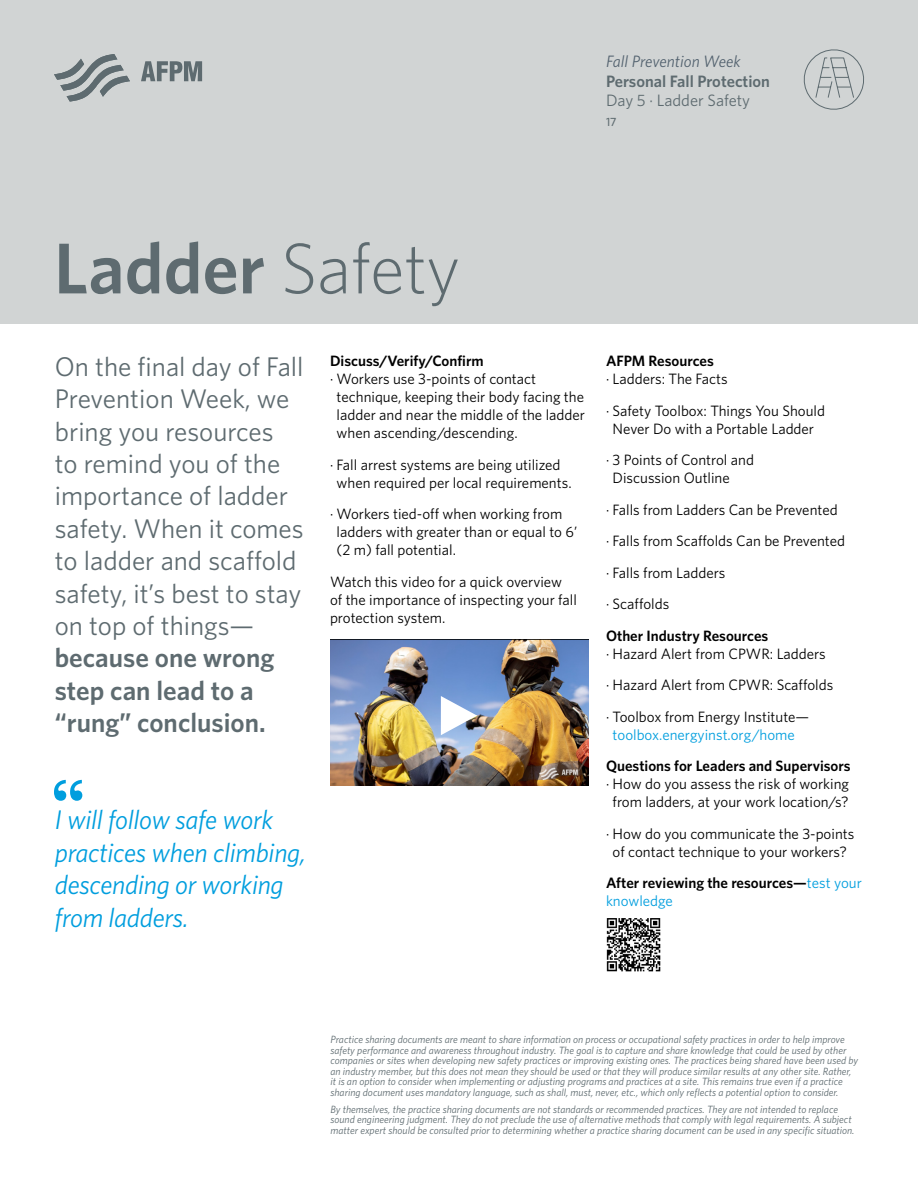
<style>
.page{position:relative;width:918px;height:1188px;background:#fff}
.page>*{position:absolute;margin:0;border:0;box-sizing:border-box;transform-origin:0 0}
.t1{font:600 72px "Whitney";color:#5e6b70}
.t2{font:27px/32.4px "Whitney";color:#5e6b70}
.t3{font:italic 27px/32.4px "Whitney";letter-spacing:-.01em;color:#009ede}
.t4{font:600 27px/32.4px "Whitney";color:#5e6b70}
.t5{font:600 16.5px "Whitney";color:#5e6b70}
.t6{font:italic 16.5px "Whitney";color:#53626f}
.t7{font:16.5px "Whitney";color:#5e6b70}
.t8{font:15px/18px "Whitney";color:#000}
.t9{font:600 15px/18px "Whitney";color:#000}
.t10{font:15px "Whitney";color:#009ede}
.t11{font:500 12px "Whitney";color:#5e6b70}
.t12{font:italic 10.5px/10.5px "Whitney";color:#5e6b70}
.s1{font-weight:300}
.s2{font-weight:400;color:#009ede}
</style>
<div class="page">
<div style="left:0;top:0;width:918px;height:324px;background:#d1d4d4"></div>
<svg style="left:54px;top:54px;width:76px;height:48px"></svg>
<svg style="left:141px;top:61px;width:61px;height:20px"></svg>
<svg style="left:803px;top:49px;width:61px;height:61px"></svg>
<svg style="left:54px;top:780px;width:28px;height:21px"></svg>
<img style="left:330px;top:640px;width:258px;height:146px">
<svg style="left:441px;top:696px;width:36px;height:39px"></svg>
<img style="left:606px;top:918px;width:54px;height:54px">
<h3 class="t6" style="left:606px;top:51px;width:136px">Fall Prevention Week</h3>
<h3 class="t5" style="left:606px;top:70px;width:166px">Personal Fall Protection</h3>
<h3 class="t7" style="left:606px;top:90px;width:146px">Day 5 · Ladder Safety</h3>
<p class="t11" style="left:606px;top:114px;width:12px">17</p>
<h1 class="t1" style="left:54px;top:220px;width:408px">Ladder <span class="s1">Safety</span></h1>
<h2 class="t2" style="left:55px;top:350px;width:250px">On the final day of Fall<br>Prevention Week, we bring you resources<br>to remind you of the importance of ladder safety. When it comes to ladder and scaffold safety, it’s best to stay on top of things—</h2>
<h2 class="t4" style="left:55px;top:641px;width:221px">because one wrong step can lead to a “rung” conclusion.</h2>
<h3 class="t9" style="left:330px;top:352px;width:155px">Discuss/Verify/Confirm</h3>
<h3 class="t8" style="left:337px;top:370px;width:250px;text-indent:-7px">· Workers use 3-points of contact technique, keeping their body facing the ladder and near the middle of the ladder when ascending/descending.</h3>
<h3 class="t8" style="left:337px;top:455px;width:237px;text-indent:-7px">· Fall arrest systems are being utilized when required per local requirements.</h3>
<h3 class="t8" style="left:337px;top:505px;width:242px;text-indent:-7px">· Workers tied-off when working from ladders with greater than or equal to 6’ (2 m) fall potential.</h3>
<h3 class="t8" style="left:330px;top:572px;width:248px">Watch this video for a quick overview of the importance of inspecting your fall protection system.</h3>
<h2 class="t3" style="left:55px;top:803px;width:253px">I will follow safe work practices when climbing, descending or working from ladders.</h2>
<h3 class="t9" style="left:606px;top:352px;width:109px">AFPM Resources</h3>
<h3 class="t8" style="left:606px;top:363px;width:221px;line-height:31.5px">· Ladders: The Facts<br>· Safety Toolbox: Things You Should</h3>
<h3 class="t8" style="left:606px;top:412px;width:210px;line-height:31.5px;text-indent:7px">Never Do with a Portable Ladder · 3 Points of Control and</h3>
<h3 class="t8" style="left:606px;top:462px;width:241px;line-height:31.5px;text-indent:7px">Discussion Outline<br>· Falls from Ladders Can be Prevented<br>· Falls from Scaffolds Can be Prevented · Falls from Ladders<br>· Scaffolds</h3>
<h3 class="t9" style="left:606px;top:626px;width:164px">Other Industry Resources</h3>
<h3 class="t8" style="left:606px;top:637px;width:229px;line-height:31.5px">· Hazard Alert from CPWR: Ladders<br>· Hazard Alert from CPWR: Scaffolds · Toolbox from Energy Institute—</h3>
<h3 class="t10" style="left:613px;top:725px;width:184px">toolbox.energyinst.org/home</h3>
<h3 class="t9" style="left:606px;top:757px;width:246px">Questions for Leaders and Supervisors</h3>
<h3 class="t8" style="left:606px;top:775px;width:245px;text-align:center">· How do you assess the risk of working from ladders, at your work location/s?</h3>
<h3 class="t8" style="left:606px;top:824px;width:250px;text-align:center">· How do you communicate the 3-points of contact technique to your workers?</h3>
<h3 class="t9" style="left:606px;top:874px;width:257px">After reviewing the resources—<span class="s2">test your knowledge</span></h3>
<p class="t12" style="left:330px;top:1034px;width:529px">Practice sharing documents are meant to share information on process or occupational safety practices in order to help improve safety performance and awareness throughout industry. The goal is to capture and share knowledge that could be used by other companies or sites when developing new safety practices or improving existing ones. The practices being shared have been used by an industry member, but this does not mean they should be used or that they will produce similar results at any other site. Rather, it is an option to consider when implementing or adjusting programs and practices at a site. This remains true even if a practice sharing document uses mandatory language, such as shall, must, never, etc., which only reflects a potential option to consider.</p>
<p class="t12" style="left:330px;top:1104px;width:526px">By themselves, the practice sharing documents are not standards or recommended practices. They are not intended to replace sound engineering judgment. They do not preclude the use of alternative methods that comply with legal requirements. A subject matter expert should be consulted prior to determining whether a practice sharing document can be used in any specific situation.</p>
</div>
